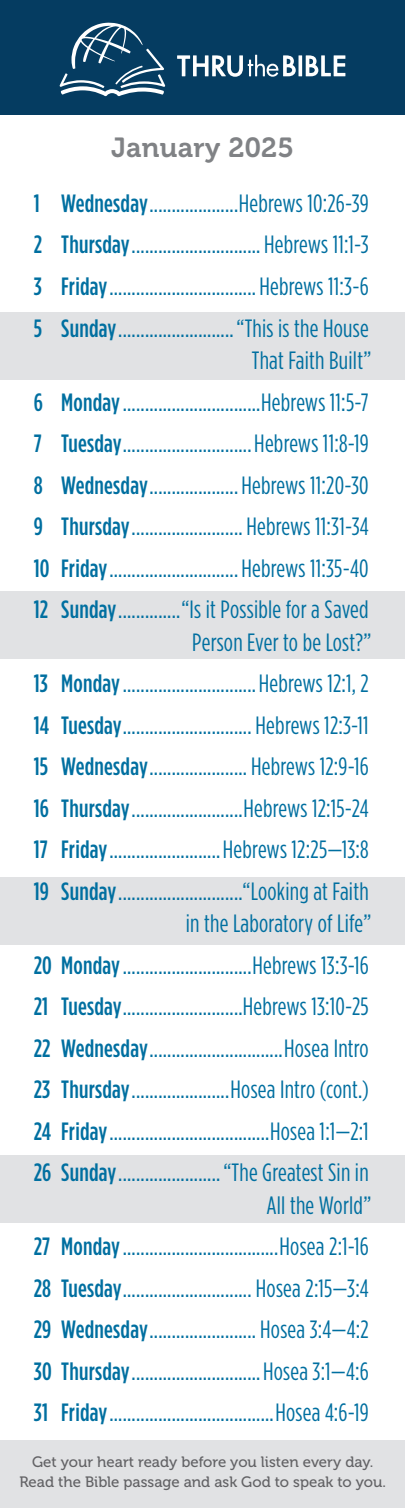
<style>
.page{position:relative;width:405px;height:1508px;background:#fff}
.page>*{position:absolute;margin:0;border:0;box-sizing:border-box;transform-origin:0 0}
.t1{font:27.5px "Museo 700";letter-spacing:.01em;color:#808285}
.t2{font:25px/41.5px "Gotham Condensed";letter-spacing:.01em;color:#006fa0;text-align:justify}
.t3{font:15px/20px "Museo 500";color:#636366;text-align:center}
.s1{font-weight:500}
</style>
<div class="page">
<div style="left:0;top:0;width:405px;height:115px;background:#053c61"></div>
<div style="left:0;top:1440px;width:405px;height:68px;background:#e1e2e4"></div>
<div style="left:0;top:312px;width:405px;height:67px;background:#e1e2e4"></div>
<div style="left:0;top:591px;width:405px;height:68px;background:#e1e2e4"></div>
<div style="left:0;top:877px;width:405px;height:67px;background:#e1e2e4"></div>
<div style="left:0;top:1155px;width:405px;height:68px;background:#e1e2e4"></div>
<svg style="left:60px;top:22px;width:105px;height:74px"></svg>
<svg style="left:177px;top:55px;width:119px;height:22px"></svg>
<hr style="left:299px;top:55px;width:3px;height:21px;background:#fff">
<svg style="left:306px;top:55px;width:39px;height:21px"></svg>
<p class="t1" style="left:111px;top:132px;width:184px">January 2025</p>
<p class="t2" style="left:34px;top:182px;width:336px"><span class="s1">1 Wednesday</span>....................Hebrews 10:26-39<br><span class="s1">2 Thursday</span>............................. Hebrews 11:1-3<br><span class="s1">3 Friday</span>................................. Hebrews 11:3-6<br><span class="s1">5 Sunday</span>..........................“This is the House</p>
<p class="t2" style="left:34px;top:339px;width:339px;text-indent:218px">That Faith Built” <span class="s1">6 Monday</span>...............................Hebrews 11:5-7<br><span class="s1">7 Tuesday</span>.............................Hebrews 11:8-19<br><span class="s1">8 Wednesday</span>.................... Hebrews 11:20-30<br><span class="s1">9 Thursday</span>......................... Hebrews 11:31-34<br><span class="s1">10 Friday</span>............................. Hebrews 11:35-40<br><span class="s1">12 Sunday</span>..............“Is it Possible for a Saved</p>
<p class="t2" style="left:34px;top:621px;width:339px;text-indent:158px">Person Ever to be Lost?” <span class="s1">13 Monday</span>..............................Hebrews 12:1, 2<br><span class="s1">14 Tuesday</span>............................. Hebrews 12:3-11<br><span class="s1">15 Wednesday</span>...................... Hebrews 12:9-16<br><span class="s1">16 Thursday</span>.........................Hebrews 12:15-24<br><span class="s1">17 Friday</span>.........................Hebrews 12:25—13:8<br><span class="s1">19 Sunday</span>............................“Looking at Faith</p>
<p class="t2" style="left:34px;top:902px;width:339px;text-indent:152px">in the Laboratory of Life” <span class="s1">20 Monday</span>.............................Hebrews 13:3-16<br><span class="s1">21 Tuesday</span>...........................Hebrews 13:10-25<br><span class="s1">22 Wednesday</span>..............................Hosea Intro <span class="s1">23 Thursday</span>......................Hosea Intro (cont.)<br><span class="s1">24 Friday</span>....................................Hosea 1:1—2:1<br><span class="s1">26 Sunday</span>.......................“The Greatest Sin in</p>
<p class="t2" style="left:34px;top:1184px;width:339px;text-indent:233px">All the World” <span class="s1">27 Monday</span>...................................Hosea 2:1-16<br><span class="s1">28 Tuesday</span>............................. Hosea 2:15—3:4<br><span class="s1">29 Wednesday</span>........................ Hosea 3:4—4:2<br><span class="s1">30 Thursday</span>.............................Hosea 3:1—4:6<br><span class="s1">31 Friday</span>.....................................Hosea 4:6-19</p>
<p class="t3" style="left:19px;top:1452px;width:368px">Get your heart ready before you listen every day.<br>Read the Bible passage and ask God to speak to you.</p>
</div>
